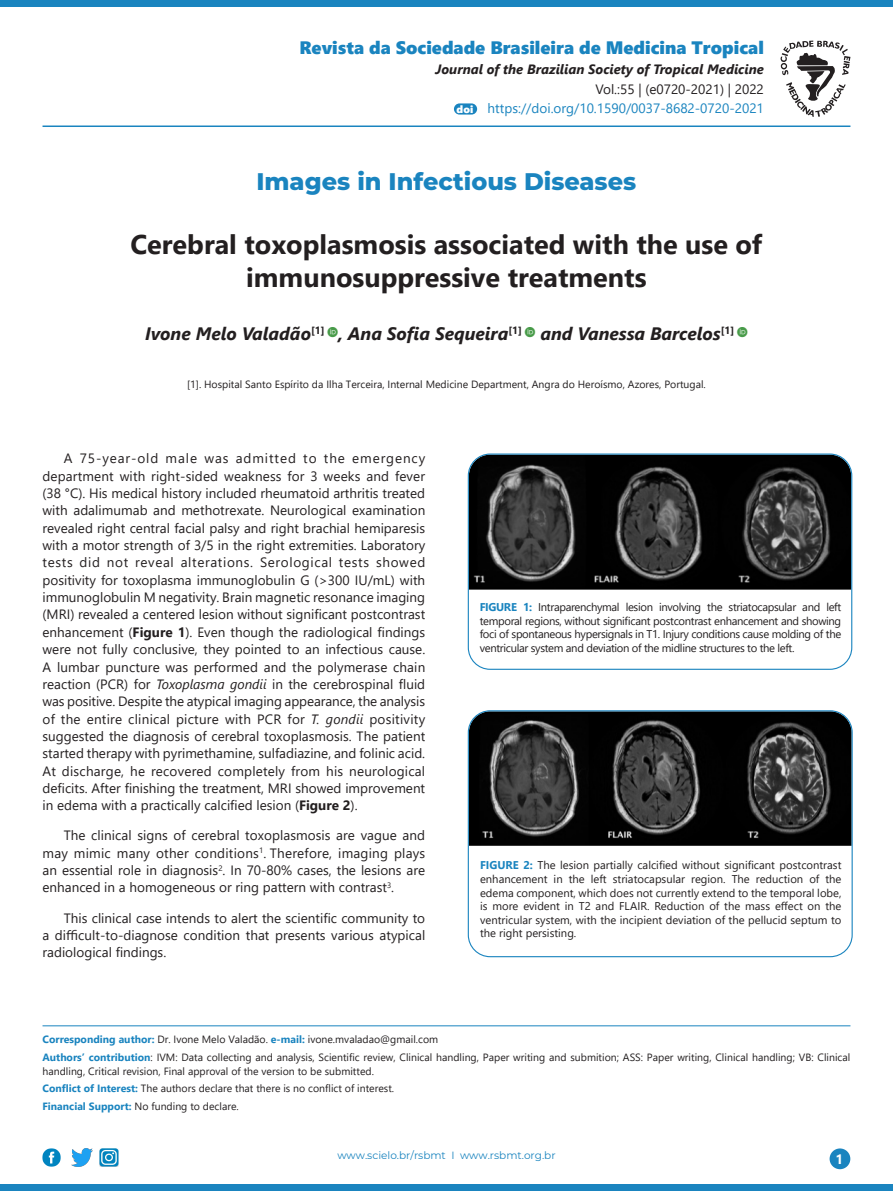
<style>
.page{position:relative;width:893px;height:1191px;background:#fff}
.page>*{position:absolute;margin:0;border:0;box-sizing:border-box;transform-origin:0 0}
.TITULO_ORIGINAL{font:700 27px/32.4px "Segoe UI";color:#231f20;text-align:center}
.t1{font:800 24px "Montserrat";color:#1a84bf}
.AUTORES{font:italic 700 18px "Segoe UI";color:#231f20}
.t2{font:18px "Segoe UI Black";color:#1a84bf}
.normal_1_5{font:13.5px/17.4px "Segoe UI";color:#231f20;text-align:justify}
.t3{font:italic 700 13.5px "Segoe UI";color:#231f20}
.t4{font:13.5px "Segoe UI";color:#1a84bf}
.t5{font:700 13.5px "Ebrima";color:#fff}
.FIGURA{font:11.25px/13.5px "Segoe UI";letter-spacing:-.015em;color:#231f20;text-align:justify}
.rodape{font:10.5px/13.5px "Segoe UI";color:#231f20}
.rodape_autores{font:10.5px "Segoe UI";color:#231f20}
.t6{font:10.5px "Montserrat";color:#1a84bf}
.t7{font:10.5px "Segoe UI Black";color:#fff}
.s1{font-weight:700}
.s2{font-style:italic}
.s3{font-weight:700;color:#1a84bf}
</style>
<div class="page">
<div style="left:830px;top:1148px;width:20px;height:21px;background:#1a84bf;border-radius:50%"></div>
<svg style="left:781px;top:41px;width:69px;height:76px"></svg>
<hr style="left:43px;top:125px;width:807px;height:2px;background:#1a84bf">
<hr style="left:43px;top:1025px;width:807px;height:1px;background:#1a84bf">
<img style="left:71px;top:1148px;width:22px;height:18px">
<div style="left:0;top:0;width:893px;height:6px;background:#1a84bf"></div>
<div style="left:0;top:1184px;width:893px;height:7px;background:#1a84bf"></div>
<div style="left:454px;top:103px;width:23px;height:12px;background:#1a84bf;border-radius:6px"></div>
<img style="left:42px;top:1148px;width:19px;height:19px">
<img style="left:99px;top:1148px;width:20px;height:18px">
<img style="left:469px;top:455px;width:382px;height:135px">
<div style="left:468px;top:453px;width:384px;height:217px;border:1px solid #1a84bf;border-radius:22px"></div>
<img style="left:469px;top:712px;width:382px;height:134px">
<div style="left:468px;top:710px;width:385px;height:247px;border:1px solid #1a84bf;border-radius:22px"></div>
<p class="t2" style="left:299px;top:34px;width:466px">Revista da Sociedade Brasileira de Medicina Tropical</p>
<p class="t3" style="left:435px;top:57px;width:330px">Journal of the Brazilian Society of Tropical Medicine</p>
<p class="normal_1_5" style="left:596px;top:79px;width:170px">Vol.:55 | (e0720-2021) | 2022</p>
<p class="t4" style="left:488px;top:95px;width:278px">https://doi.org/10.1590/0037-8682-0720-2021</p>
<p class="t7" style="left:456px;top:101px;width:19px">doi</p>
<p class="t1" style="left:256px;top:164px;width:381px">Images in Infectious Diseases</p>
<p class="TITULO_ORIGINAL" style="left:130px;top:226px;width:633px">Cerebral toxoplasmosis associated with the use of immunosuppressive treatments</p>
<p class="AUTORES" style="left:145px;top:317px;width:591px">Ivone Melo Valadão<sup>[1]</sup> , Ana Sofia Sequeira<sup>[1]</sup> and Vanessa Barcelos<sup>[1]</sup></p>
<p class="rodape_autores" style="left:187px;top:374px;width:520px">[1]. Hospital Santo Espírito da Ilha Terceira, Internal Medicine Department, Angra do Heroísmo, Azores, Portugal.</p>
<p class="normal_1_5" style="left:43px;top:448px;width:384px;text-indent:21px">A 75-year-old male was admitted to the emergency department with right-sided weakness for 3 weeks and fever (38 °C). His medical history included rheumatoid arthritis treated with adalimumab and methotrexate. Neurological examination revealed right central facial palsy and right brachial hemiparesis with a motor strength of 3/5 in the right extremities. Laboratory tests did not reveal alterations. Serological tests showed positivity for toxoplasma immunoglobulin G (&gt;300 IU/mL) with immunoglobulin M negativity. Brain magnetic resonance imaging (MRI) revealed a centered lesion without significant postcontrast enhancement (<span class="s1">Figure 1</span>). Even though the radiological findings were not fully conclusive, they pointed to an infectious cause.<br>A lumbar puncture was performed and the polymerase chain reaction (PCR) for <span class="s2">Toxoplasma gondii</span> in the cerebrospinal fluid was positive. Despite the atypical imaging appearance, the analysis of the entire clinical picture with PCR for <span class="s2">T. gondii</span> positivity suggested the diagnosis of cerebral toxoplasmosis. The patient started therapy with pyrimethamine, sulfadiazine, and folinic acid.<br>At discharge, he recovered completely from his neurological deficits. After finishing the treatment, MRI showed improvement in edema with a practically calcified lesion (<span class="s1">Figure 2</span>).</p>
<p class="normal_1_5" style="left:43px;top:825px;width:384px;text-indent:21px">The clinical signs of cerebral toxoplasmosis are vague and may mimic many other conditions<sup>1</sup>. Therefore, imaging plays an essential role in diagnosis<sup>2</sup>. In 70-80% cases, the lesions are enhanced in a homogeneous or ring pattern with contrast<sup>3</sup>.</p>
<p class="normal_1_5" style="left:43px;top:908px;width:384px;text-indent:21px">This clinical case intends to alert the scientific community to a difficult-to-diagnose condition that presents various atypical radiological findings.</p>
<p class="FIGURA" style="left:480px;top:599px;width:363px"><span class="s3">FIGURE 1:</span> Intraparenchymal lesion involving the striatocapsular and left temporal regions, without significant postcontrast enhancement and showing foci of spontaneous hypersignals in T1. Injury conditions cause molding of the ventricular system and deviation of the midline structures to the left.</p>
<p class="FIGURA" style="left:480px;top:857px;width:363px"><span class="s3">FIGURE 2:</span> The lesion partially calcified without significant postcontrast enhancement in the left striatocapsular region. The reduction of the edema component, which does not currently extend to the temporal lobe, is more evident in T2 and FLAIR. Reduction of the mass effect on the ventricular system, with the incipient deviation of the pellucid septum to the right persisting.</p>
<p class="rodape" style="left:43px;top:1031px;width:397px"><span class="s3">Corresponding author:</span> Dr. Ivone Melo Valadão. <span class="s3">e-mail:</span> ivone.mvaladao@gmail.com</p>
<p class="rodape" style="left:43px;top:1049px;width:809px"><span class="s3">Authors’ contribution</span>: IVM: Data collecting and analysis, Scientific review, Clinical handling, Paper writing and submition; ASS: Paper writing, Clinical handling; VB: Clinical handling, Critical revision, Final approval of the version to be submitted.</p>
<p class="rodape" style="left:43px;top:1081px;width:353px"><span class="s3">Conflict of Interest:</span> The authors declare that there is no conflict of interest.</p>
<p class="rodape" style="left:43px;top:1098px;width:198px"><span class="s3">Financial Support:</span> No funding to declare.</p>
<p class="t6" style="left:337px;top:1147px;width:220px">www.scielo.br/rsbmt I www.rsbmt.org.br</p>
<p class="t5" style="left:835px;top:1148px;width:9px">1</p>
</div>
